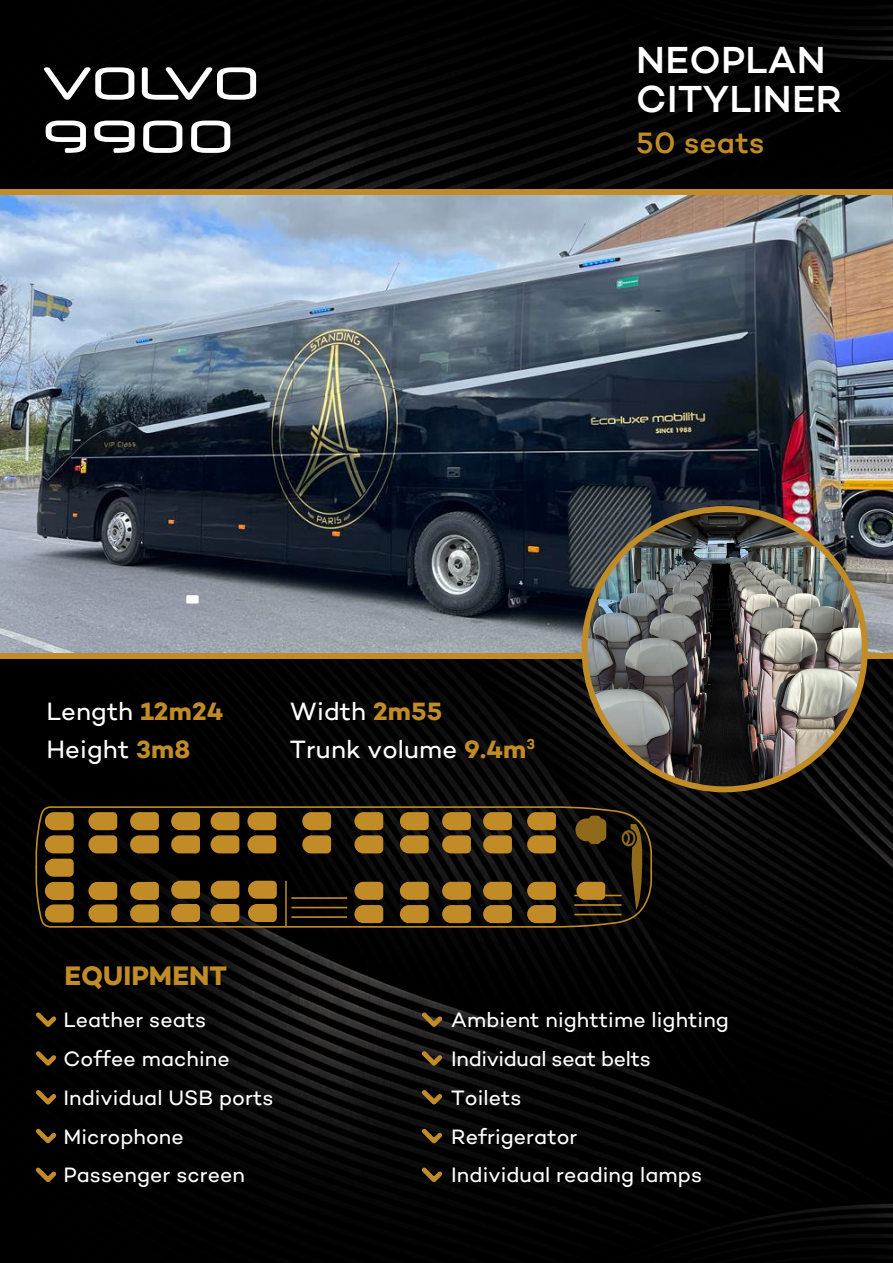
<style>
.page{position:relative;width:893px;height:1263px;background:#fff}
.page>*{position:absolute;margin:0;border:0;box-sizing:border-box;transform-origin:0 0}
.t1{font:54.3px/53.2px "Neuropol";letter-spacing:.08em;color:#fff}
.t2{font:500 38.4px/39.6px "Campton";letter-spacing:.005em;color:#fff}
.t3{font:500 30px "Campton";letter-spacing:.005em;color:#c18c28}
.t4{font:700 27.3px "Campton";letter-spacing:.005em;color:#c18c28}
.t5{font:25.5px/37.5px "Campton";letter-spacing:.005em;color:#fff}
.t6{font:21.15px/38.8px "Campton";letter-spacing:.005em;color:#fff}
.s1{font-weight:700;color:#c18c28}
</style>
<div class="page">
<img style="left:0;top:0;width:893px;height:1263px">
<img style="left:0;top:195px;width:893px;height:458px">
<svg style="left:31px;top:1008px;width:30px;height:23px"></svg>
<svg style="left:31px;top:1047px;width:30px;height:23px"></svg>
<svg style="left:31px;top:1085px;width:30px;height:24px"></svg>
<svg style="left:31px;top:1124px;width:30px;height:24px"></svg>
<svg style="left:31px;top:1163px;width:30px;height:23px"></svg>
<svg style="left:417px;top:1008px;width:30px;height:23px"></svg>
<svg style="left:417px;top:1047px;width:30px;height:23px"></svg>
<svg style="left:417px;top:1085px;width:30px;height:24px"></svg>
<svg style="left:417px;top:1163px;width:30px;height:23px"></svg>
<svg style="left:417px;top:1124px;width:30px;height:24px"></svg>
<svg style="left:35px;top:806px;width:618px;height:122px"></svg>
<div style="left:0;top:653px;width:893px;height:6px;background:#c18c28"></div>
<img style="left:585px;top:509px;width:280px;height:280px;border-radius:140px">
<div style="left:582px;top:506px;width:286px;height:286px;border:6px solid #c18c28;border-radius:50%"></div>
<div style="left:0;top:189px;width:893px;height:6px;background:#c18c28"></div>
<div style="left:186px;top:595px;width:13px;height:8px;background:#fff"></div>
<h1 class="t1" style="left:44px;top:56px;width:216px">VOLVO<br>9900</h1>
<h2 class="t2" style="left:636px;top:39px;width:207px">NEOPLAN<br>CITYLINER</h2>
<h3 class="t3" style="left:636px;top:124px;width:130px">50 seats</h3>
<p class="t5" style="left:46px;top:692px;width:179px">Length <span class="s1">12m24<br></span>Height <span class="s1">3m8</span></p>
<p class="t5" style="left:290px;top:692px;width:247px">Width <span class="s1">2m55<br></span>Trunk volume <span class="s1">9.4m</span><sup>3</sup></p>
<p class="t4" style="left:64px;top:958px;width:164px">EQUIPMENT</p>
<p class="t6" style="left:63px;top:1000px;width:212px">Leather seats<br>Coffee machine<br>Individual USB ports<br>Microphone<br>Passenger screen</p>
<p class="t6" style="left:451px;top:1000px;width:279px">Ambient nighttime lighting<br>Individual seat belts<br>Toilets<br>Refrigerator<br>Individual reading lamps</p>
</div>
